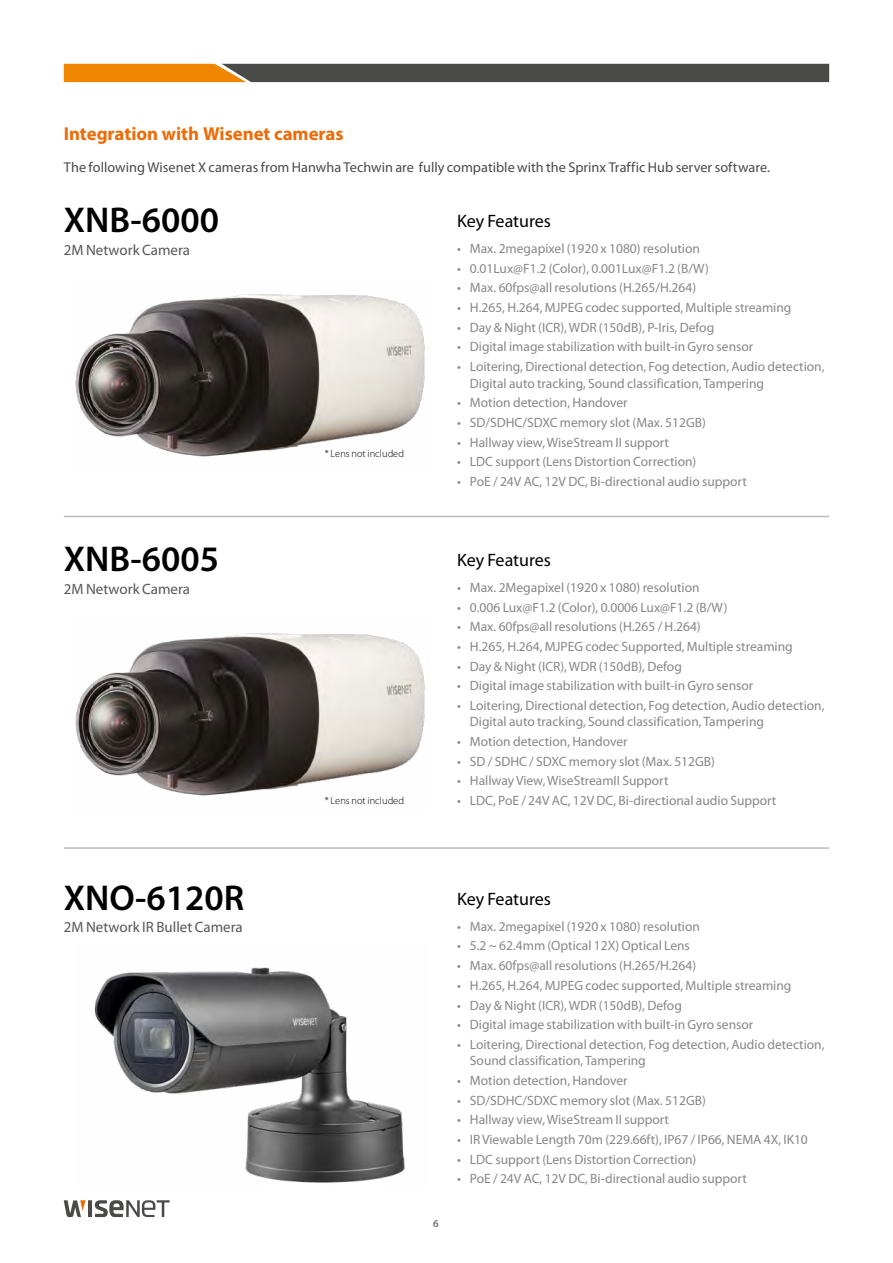
<style>
.page{position:relative;width:893px;height:1263px;background:#fff}
.page>*{position:absolute;margin:0;border:0;box-sizing:border-box;transform-origin:0 0}
.t1{font:600 36px "Myriad Pro";color:#000}
.t2{font:700 18.75px "Myriad Pro";color:#ed6b06}
.t3{font:18px "Myriad Pro";color:#000}
.t4{font:15px "Myriad Pro";color:#575756}
.t5{font:14.25px "Myriad Pro";letter-spacing:.005em;color:#4a4a49}
.t6{font:13.5px/16.5px "Myriad Pro";color:#878787}
.t7{font:600 10.5px "Myriad Pro";color:#706f6f}
.t8{font:300 10.35px "Myriad Pro";color:#000}
</style>
<div class="page">
<svg style="left:64px;top:64px;width:765px;height:18px;background:#6f583a"></svg>
<hr style="left:88px;top:1200px;width:4px;height:17px;background:#4a4a49">
<svg style="left:95px;top:1200px;width:75px;height:17px"></svg>
<svg style="left:64px;top:1200px;width:22px;height:17px"></svg>
<hr style="left:64px;top:847px;width:765px;height:2px;background:#bcbcbc">
<hr style="left:64px;top:516px;width:765px;height:1px;background:#bcbcbc">
<img style="left:75px;top:294px;width:350px;height:163px">
<img style="left:75px;top:633px;width:350px;height:163px">
<img style="left:94px;top:967px;width:311px;height:216px">
<h2 class="t2" style="left:64px;top:121px;width:281px">Integration with Wisenet cameras</h2>
<p class="t5" style="left:64px;top:158px;width:708px">The following Wisenet X cameras from Hanwha Techwin are fully compatible with the Sprinx Traffic Hub server software.</p>
<h1 class="t1" style="left:64px;top:197px;width:157px">XNB-6000</h1>
<p class="t4" style="left:64px;top:240px;width:128px">2M Network Camera</p>
<h1 class="t1" style="left:64px;top:536px;width:157px">XNB-6005</h1>
<p class="t4" style="left:64px;top:579px;width:128px">2M Network Camera</p>
<h1 class="t1" style="left:64px;top:875px;width:182px">XNO-6120R</h1>
<p class="t4" style="left:64px;top:918px;width:181px">2M Network IR Bullet Camera</p>
<p class="t8" style="left:325px;top:447px;width:81px">* Lens not included</p>
<p class="t8" style="left:325px;top:794px;width:81px">* Lens not included</p>
<h3 class="t3" style="left:457px;top:210px;width:95px">Key Features</h3>
<p class="t6" style="left:457px;top:240px;width:244px">• Max. 2megapixel (1920 x 1080) resolution</p>
<p class="t6" style="left:457px;top:260px;width:253px">• 0.01Lux@F1.2 (Color), 0.001Lux@F1.2 (B/W)</p>
<p class="t6" style="left:457px;top:279px;width:241px">• Max. 60fps@all resolutions (H.265/H.264)</p>
<p class="t6" style="left:457px;top:299px;width:336px">• H.265, H.264, MJPEG codec supported, Multiple streaming</p>
<p class="t6" style="left:457px;top:319px;width:259px">• Day &amp; Night (ICR), WDR (150dB), P-Iris, Defog</p>
<p class="t6" style="left:457px;top:338px;width:298px">• Digital image stabilization with built-in Gyro sensor</p>
<p class="t6" style="left:470px;top:358px;width:356px;text-indent:-13px">• Loitering, Directional detection, Fog detection, Audio detection,<br>Digital auto tracking, Sound classification, Tampering</p>
<p class="t6" style="left:457px;top:394px;width:172px">• Motion detection, Handover</p>
<p class="t6" style="left:457px;top:414px;width:250px">• SD/SDHC/SDXC memory slot (Max. 512GB)</p>
<p class="t6" style="left:457px;top:434px;width:213px">• Hallway view, WiseStream II support</p>
<p class="t6" style="left:457px;top:453px;width:241px">• LDC support (Lens Distortion Correction)</p>
<p class="t6" style="left:457px;top:473px;width:291px">• PoE / 24V AC, 12V DC, Bi-directional audio support</p>
<h3 class="t3" style="left:457px;top:549px;width:95px">Key Features</h3>
<p class="t6" style="left:457px;top:579px;width:244px">• Max. 2Megapixel (1920 x 1080) resolution</p>
<p class="t6" style="left:457px;top:598px;width:272px">• 0.006 Lux@F1.2 (Color), 0.0006 Lux@F1.2 (B/W)</p>
<p class="t6" style="left:457px;top:618px;width:245px">• Max. 60fps@all resolutions (H.265 / H.264)</p>
<p class="t6" style="left:457px;top:638px;width:337px">• H.265, H.264, MJPEG codec Supported, Multiple streaming</p>
<p class="t6" style="left:457px;top:657px;width:226px">• Day &amp; Night (ICR), WDR (150dB), Defog</p>
<p class="t6" style="left:457px;top:677px;width:298px">• Digital image stabilization with built-in Gyro sensor</p>
<p class="t6" style="left:470px;top:697px;width:356px;text-indent:-13px">• Loitering, Directional detection, Fog detection, Audio detection,<br>Digital auto tracking, Sound classification, Tampering</p>
<p class="t6" style="left:457px;top:733px;width:172px">• Motion detection, Handover</p>
<p class="t6" style="left:457px;top:753px;width:259px">• SD / SDHC / SDXC memory slot (Max. 512GB)</p>
<p class="t6" style="left:457px;top:772px;width:213px">• Hallway View, WiseStreamII Support</p>
<p class="t6" style="left:457px;top:792px;width:321px">• LDC, PoE / 24V AC, 12V DC, Bi-directional audio Support</p>
<p class="t7" style="left:433px;top:1217px;width:7px">6</p>
<h3 class="t3" style="left:457px;top:887px;width:95px">Key Features</h3>
<p class="t6" style="left:457px;top:918px;width:244px">• Max. 2megapixel (1920 x 1080) resolution</p>
<p class="t6" style="left:457px;top:937px;width:234px">• 5.2 ~ 62.4mm (Optical 12X) Optical Lens</p>
<p class="t6" style="left:457px;top:957px;width:241px">• Max. 60fps@all resolutions (H.265/H.264)</p>
<p class="t6" style="left:457px;top:977px;width:336px">• H.265, H.264, MJPEG codec supported, Multiple streaming</p>
<p class="t6" style="left:457px;top:996px;width:226px">• Day &amp; Night (ICR), WDR (150dB), Defog</p>
<p class="t6" style="left:457px;top:1016px;width:298px">• Digital image stabilization with built-in Gyro sensor</p>
<p class="t6" style="left:470px;top:1036px;width:356px;text-indent:-13px">• Loitering, Directional detection, Fog detection, Audio detection,<br>Sound classification, Tampering</p>
<p class="t6" style="left:457px;top:1072px;width:172px">• Motion detection, Handover</p>
<p class="t6" style="left:457px;top:1092px;width:250px">• SD/SDHC/SDXC memory slot (Max. 512GB)</p>
<p class="t6" style="left:457px;top:1111px;width:213px">• Hallway view, WiseStream II support</p>
<p class="t6" style="left:457px;top:1131px;width:352px">• IR Viewable Length 70m (229.66ft), IP67 / IP66, NEMA 4X, IK10</p>
<p class="t6" style="left:457px;top:1151px;width:241px">• LDC support (Lens Distortion Correction)</p>
<p class="t6" style="left:457px;top:1170px;width:291px">• PoE / 24V AC, 12V DC, Bi-directional audio support</p>
</div>
